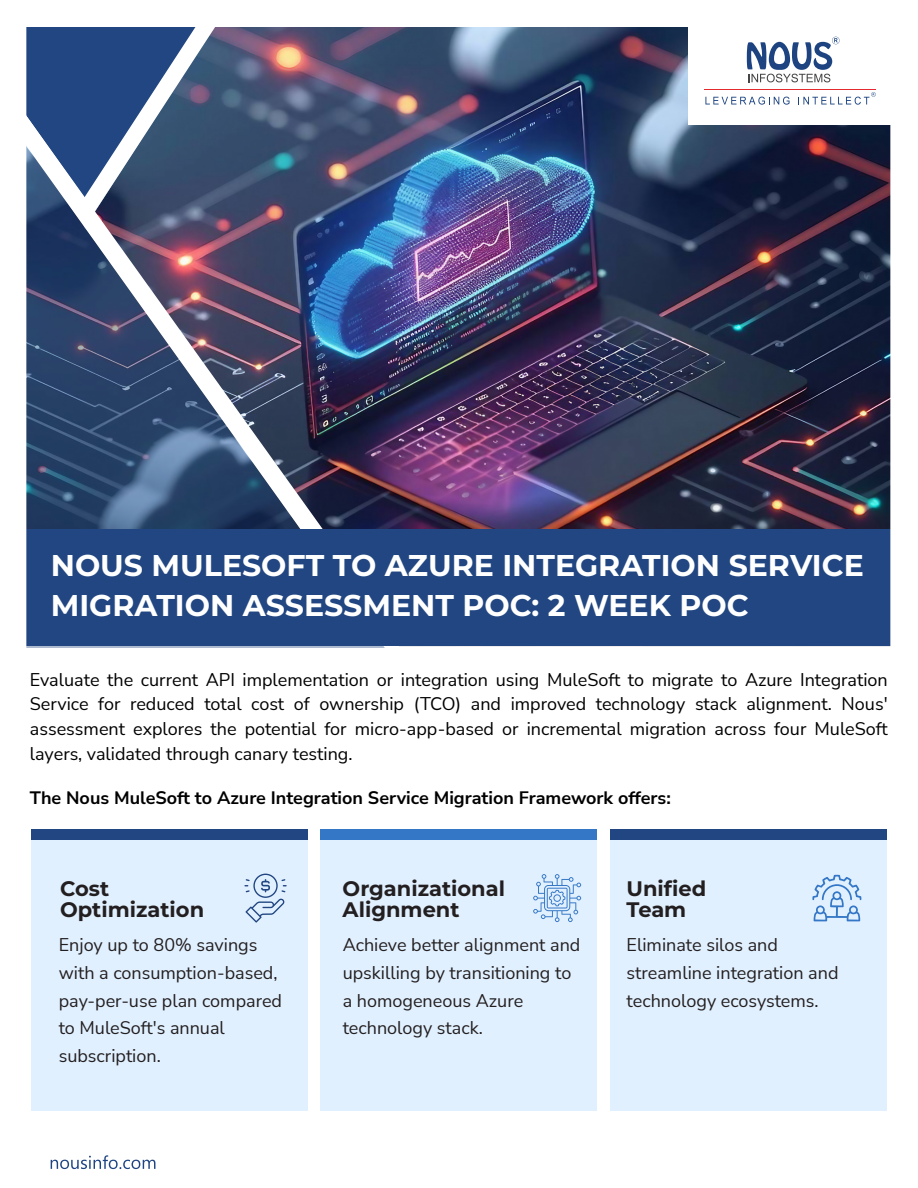
<style>
.page{position:relative;width:918px;height:1188px;background:#fff}
.page>*{position:absolute;margin:0;border:0;box-sizing:border-box;transform-origin:0 0}
.t1{font:700 30px/39.3px "Montserrat";color:#fff}
.t2{font:700 21px/21.5px "Montserrat";color:#231f20}
.t3{font:18px/24.6px "Nunito Sans";color:#000;text-align:justify}
.t4{font:18px/27.6px "Nunito Sans";color:#231f20}
.t5{font:700 18px "Nunito Sans";color:#000}
</style>
<div class="page">
<img style="left:26px;top:27px;width:865px;height:1143px">
<svg style="left:51px;top:1155px;width:104px;height:14px"></svg>
<svg style="left:705px;top:97px;width:85px;height:8px"></svg>
<hr style="left:705px;top:89px;width:171px;height:1px;background:#e62831">
<svg style="left:747px;top:37px;width:93px;height:45px"></svg>
<svg style="left:799px;top:92px;width:77px;height:13px"></svg>
<svg style="left:244px;top:874px;width:43px;height:49px;background:#c1d3ea"></svg>
<svg style="left:533px;top:874px;width:48px;height:48px;background:#bad5f2"></svg>
<svg style="left:812px;top:875px;width:49px;height:46px;background:#b5d1f0"></svg>
<h1 class="t1" style="left:51px;top:545px;width:815px">NOUS MULESOFT TO AZURE INTEGRATION SERVICE<br>MIGRATION ASSESSMENT POC: 2 WEEK POC</h1>
<p class="t3" style="left:30px;top:667px;width:859px">Evaluate the current API implementation or integration using MuleSoft to migrate to Azure Integration Service for reduced total cost of ownership (TCO) and improved technology stack alignment. Nous' assessment explores the potential for micro-app-based or incremental migration across four MuleSoft layers, validated through canary testing.</p>
<p class="t5" style="left:30px;top:785px;width:642px">The Nous MuleSoft to Azure Integration Service Migration Framework offers:</p>
<p class="t2" style="left:60px;top:877px;width:146px">Cost<br>Optimization</p>
<p class="t4" style="left:59px;top:931px;width:225px">Enjoy up to 80% savings with a consumption-based, pay-per-use plan compared to MuleSoft's annual subscription.</p>
<p class="t2" style="left:343px;top:877px;width:164px">Organizational<br>Alignment</p>
<p class="t4" style="left:343px;top:931px;width:239px">Achieve better alignment and upskilling by transitioning to a homogeneous Azure technology stack.</p>
<p class="t4" style="left:627px;top:931px;width:213px">Eliminate silos and streamline integration and technology ecosystems.</p>
<p class="t2" style="left:627px;top:877px;width:81px">Unified<br>Team</p>
</div>
